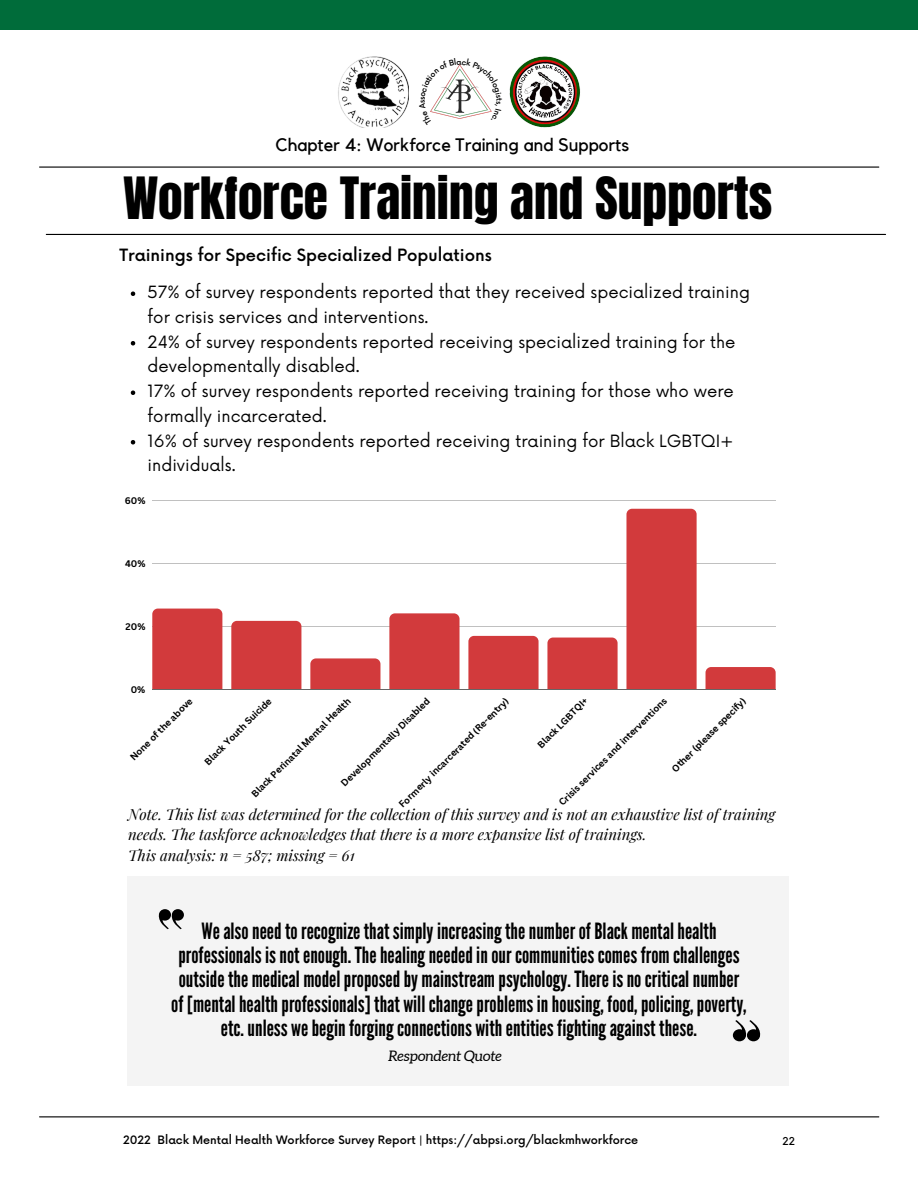
<style>
.page{position:relative;width:918px;height:1188px;background:#fff}
.page>*{position:absolute;margin:0;border:0;box-sizing:border-box;transform-origin:0 0}
.t1{font:49.5px "Anton";color:#000}
.t2{font:22.35px/24.3px "League Gothic";color:#000;text-align:center}
.t3{font:18px "Kollektif";color:#000}
.t4{font:16.5px/24.8px "Now";color:#000}
.t5{font:500 16.5px "Now";color:#000}
.t6{font:italic 15px/20.2px "Playfair Display";color:#000}
.t7{font:italic 14.55px "Aleo";color:#000}
.t8{font:500 11.25px "Now";color:#000}
.t9{font:11.25px "Kollektif";color:#000}
.t10{font:700 9.3px "Canva Sans";color:#000}
</style>
<div class="page">
<hr style="left:46px;top:234px;width:840px;height:1px;background:#000">
<svg style="left:131px;top:291px;width:4px;height:5px"></svg>
<svg style="left:131px;top:341px;width:4px;height:4px"></svg>
<svg style="left:131px;top:390px;width:4px;height:5px"></svg>
<svg style="left:131px;top:440px;width:4px;height:4px"></svg>
<div style="left:127px;top:876px;width:662px;height:209px;background:#f4f4f4"></div>
<svg style="left:159px;top:909px;width:25px;height:20px"></svg>
<svg style="left:733px;top:1020px;width:28px;height:21px"></svg>
<div style="left:0;top:0;width:918px;height:29px;background:#006c3a"></div>
<hr style="left:40px;top:1116px;width:839px;height:1px;background:#000">
<hr style="left:152px;top:500px;width:624px;height:1px;background:#000">
<hr style="left:152px;top:563px;width:624px;height:1px;background:#000">
<hr style="left:152px;top:626px;width:624px;height:1px;background:#000">
<hr style="left:152px;top:689px;width:624px;height:1px;background:#000">
<div style="left:152px;top:609px;width:70px;height:80px;background:#d23a3c"></div>
<div style="left:231px;top:621px;width:70px;height:68px;background:#d23a3c"></div>
<div style="left:310px;top:658px;width:70px;height:31px;background:#d23a3c"></div>
<div style="left:389px;top:613px;width:71px;height:76px;background:#d23a3c"></div>
<div style="left:468px;top:636px;width:71px;height:53px;background:#d23a3c"></div>
<div style="left:547px;top:638px;width:71px;height:51px;background:#d23a3c"></div>
<div style="left:626px;top:509px;width:71px;height:180px;background:#d23a3c"></div>
<div style="left:706px;top:667px;width:70px;height:22px;background:#d23a3c"></div>
<hr style="left:40px;top:167px;width:839px;height:1px;background:#000">
<img style="left:338px;top:57px;width:70px;height:70px">
<img style="left:509px;top:57px;width:71px;height:70px">
<svg style="left:430px;top:64px;width:62px;height:55px"></svg>
<p class="t3" style="left:275px;top:137px;width:355px">Chapter 4: Workforce Training and Supports</p>
<h1 class="t1" style="left:123px;top:163px;width:651px">Workforce Training and Supports</h1>
<p class="t5" style="left:120px;top:246px;width:374px">Trainings for Specific Specialized Populations</p>
<p class="t4" style="left:148px;top:281px;width:604px">57% of survey respondents reported that they received specialized training for crisis services and interventions.<br>24% of survey respondents reported receiving specialized training for the developmentally disabled.<br>17% of survey respondents reported receiving training for those who were formally incarcerated.<br>16% of survey respondents reported receiving training for Black LGBTQI+ individuals.</p>
<p class="t10" style="left:125px;top:494px;width:22px">60%</p>
<p class="t10" style="left:125px;top:557px;width:22px">40%</p>
<p class="t10" style="left:126px;top:620px;width:21px">20%</p>
<p class="t10" style="left:131px;top:683px;width:16px">0%</p>
<p class="t10" style="left:248px;top:791px;width:137px;rotate:-45deg">Black Perinatal Mental Health</p>
<p class="t10" style="left:556px;top:799px;width:150px;rotate:-45deg">Crisis services and interventions</p>
<p class="t10" style="left:669px;top:766px;width:102px;rotate:-45deg">Other (please specify)</p>
<p class="t10" style="left:396px;top:801px;width:152px;rotate:-45deg">Formerly incarcerated (Re-entry)</p>
<p class="t10" style="left:534px;top:742px;width:68px;rotate:-45deg">Black LGBTQI+</p>
<p class="t10" style="left:338px;top:780px;width:123px;rotate:-45deg">Developmental y Disabled</p>
<p class="t10" style="left:127px;top:754px;width:85px;rotate:-45deg">None of the above</p>
<p class="t10" style="left:202px;top:759px;width:92px;rotate:-45deg">Black Youth Suicide</p>
<p class="t6" style="left:128px;top:804px;width:649px">Note. This list was determined for the collection of this survey and is not an exhaustive list of training needs. The taskforce acknowledges that there is a more expansive list of trainings.<br>This analysis: n = 587; missing = 61</p>
<p class="t2" style="left:171px;top:919px;width:577px">WealsoneedtorecognizethatsimplyincreasingthenumberofBlack mentalhealth professionalsisnotenough.Thehealingneededinourcommunitiescomesfrom challenges outsidethe medical modelproposedby mainstream psychology.Thereisnocriticalnumber of [mentalhealthprofessionals] that willchangeproblemsinhousing, food,policing,poverty, etc.unless webeginforgingconnections withentitiesfightingagainst these.</p>
<p class="t7" style="left:388px;top:1048px;width:115px">Respondent Quote</p>
<p class="t8" style="left:123px;top:1134px;width:517px">2022 Black Mental Health Workforce Survey Report | https://abpsi.org/blackmhworkforce</p>
<p class="t9" style="left:783px;top:1136px;width:14px">22</p>
</div>
